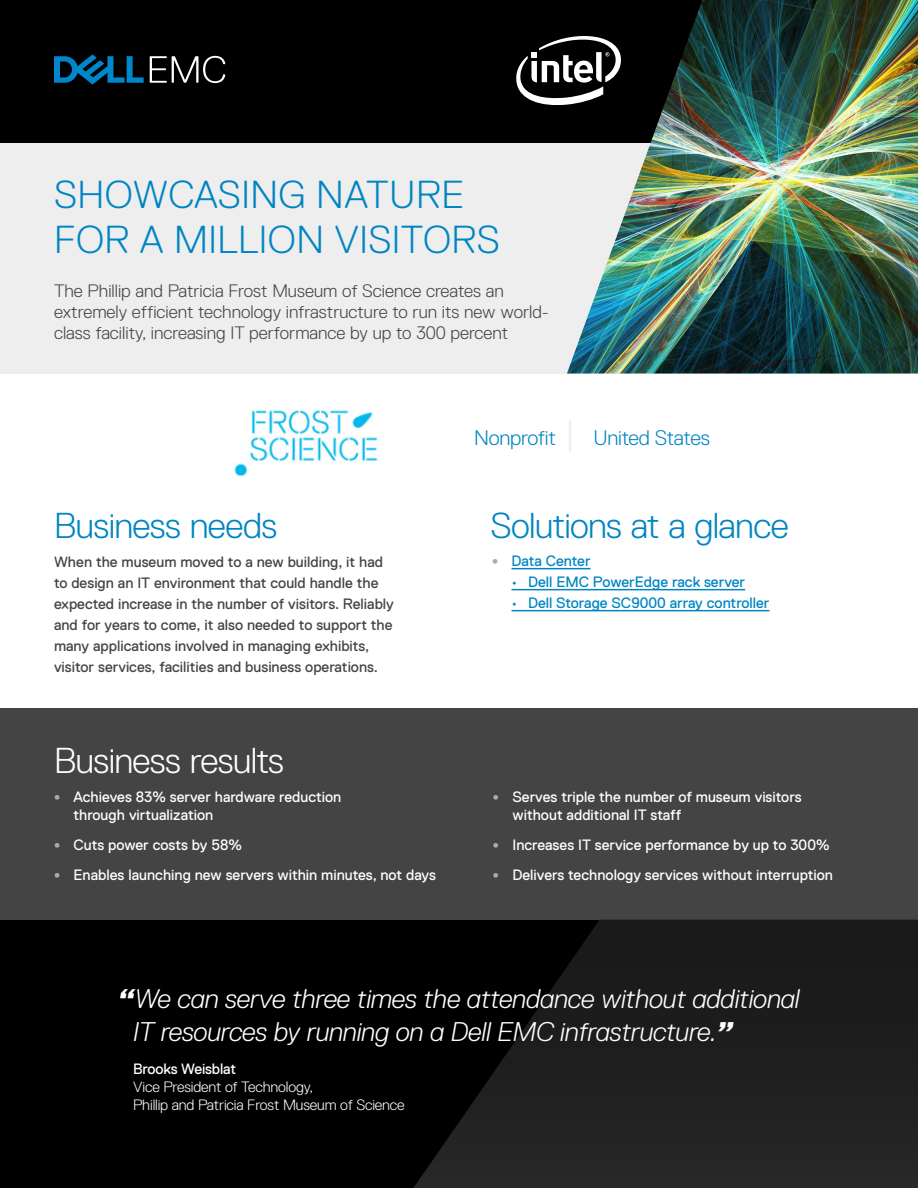
<style>
.page{position:relative;width:918px;height:1188px;background:#fff}
.page>*{position:absolute;margin:0;border:0;box-sizing:border-box;transform-origin:0 0}
.t1{font:300 39px/45px "Dell Replica";letter-spacing:.01em;color:#0085c3}
.t2{font:300 36px "Dell Replica";letter-spacing:-.02em;color:#0085c3}
.t3{font:300 36px "Dell Replica";letter-spacing:-.02em;color:#fff}
.t4{font:italic 300 27px/33px "Dell Replica";letter-spacing:-.01em;color:#fff}
.t5{font:300 21px "Dell Replica";letter-spacing:-.01em;color:#0085c3}
.t6{font:300 18px/21px "Dell Replica";color:#444}
.t7{font:15px/18px "Dell Replica";color:#fff}
.t8{font:15px/21px "Dell Replica";color:#444}
.t9{font:15px "Dell Replica";color:#0085c3}
.t10{font:300 15px/18px "Dell Replica";letter-spacing:-.01em;color:#fff}
.s1{font-size:36px;color:#eee}
.s2{font-family:"Myriad Pro";font-weight:700;font-size:18px;color:#aaa}
.s3{font-weight:800}
</style>
<div class="page">
<div style="left:0;top:920px;width:918px;height:268px;background:#000"></div>
<div style="left:0;top:708px;width:918px;height:212px;background:#444"></div>
<div style="left:0;top:0;width:918px;height:150px;background:#000"></div>
<div style="left:0;top:143px;width:918px;height:231px;background:#eee"></div>
<img style="left:567px;top:0;width:351px;height:374px">
<svg style="left:413px;top:920px;width:505px;height:268px"></svg>
<svg style="left:150px;top:56px;width:75px;height:27px"></svg>
<svg style="left:54px;top:54px;width:90px;height:31px"></svg>
<img style="left:234px;top:410px;width:144px;height:66px">
<hr style="left:512px;top:568px;width:79px;height:1px;background:#0085c3">
<hr style="left:512px;top:589px;width:233px;height:1px;background:#0085c3">
<hr style="left:512px;top:610px;width:257px;height:1px;background:#0085c3">
<svg style="left:516px;top:30px;width:107px;height:77px"></svg>
<h1 class="t1" style="left:54px;top:172px;width:447px">SHOWCASING NATURE<br>FOR A MILLION VISITORS</h1>
<p class="t6" style="left:54px;top:280px;width:496px">The Phillip and Patricia Frost Museum of Science creates an extremely efficient technology infrastructure to run its new world&shy;class facility, increasing IT performance by up to 300 percent</p>
<h3 class="t5" style="left:474px;top:426px;width:238px">Nonprofit <span class="s1">|</span> United States</h3>
<h2 class="t2" style="left:54px;top:506px;width:225px">Business needs</h2>
<h2 class="t2" style="left:490px;top:506px;width:300px">Solutions at a glance</h2>
<p class="t8" style="left:54px;top:552px;width:341px">When the museum moved to a new building, it had to design an IT environment that could handle the expected increase in the number of visitors. Reliably and for years to come, it also needed to support the many applications involved in managing exhibits, visitor services, facilities and business operations.</p>
<h2 class="t3" style="left:54px;top:741px;width:231px">Business results</h2>
<p class="t7" style="left:74px;top:788px;width:269px;text-indent:-20px"><span class="s2">•</span> Achieves 83% server hardware reduction through virtualization</p>
<p class="t7" style="left:54px;top:836px;width:190px"><span class="s2">•</span> Cuts power costs by 58%</p>
<p class="t7" style="left:54px;top:866px;width:384px"><span class="s2">•</span> Enables launching new servers within minutes, not days</p>
<p class="t9" style="left:492px;top:552px;width:100px"><span class="s2">•</span> Data Center</p>
<p class="t9" style="left:512px;top:573px;width:235px">• Dell EMC PowerEdge rack server</p>
<p class="t9" style="left:512px;top:594px;width:259px">• Dell Storage SC9000 array controller</p>
<p class="t7" style="left:512px;top:788px;width:291px;text-indent:-20px"><span class="s2">•</span> Serves triple the number of museum visitors without additional IT staff</p>
<p class="t7" style="left:493px;top:836px;width:338px"><span class="s2">•</span> Increases IT service performance by up to 300%</p>
<p class="t7" style="left:493px;top:866px;width:342px"><span class="s2">•</span> Delivers technology services without interruption</p>
<h3 class="t4" style="left:133px;top:982px;width:668px;text-indent:-15px"><span class="s3">“</span>We can serve three times the attendance without additional<br>IT resources by running on a Dell EMC infrastructure.<span class="s3">”</span></h3>
<p class="t7" style="left:133px;top:1060px;width:104px">Brooks Weisblat</p>
<p class="t10" style="left:133px;top:1078px;width:273px">Vice President of Technology,<br>Phillip and Patricia Frost Museum of Science</p>
</div>
